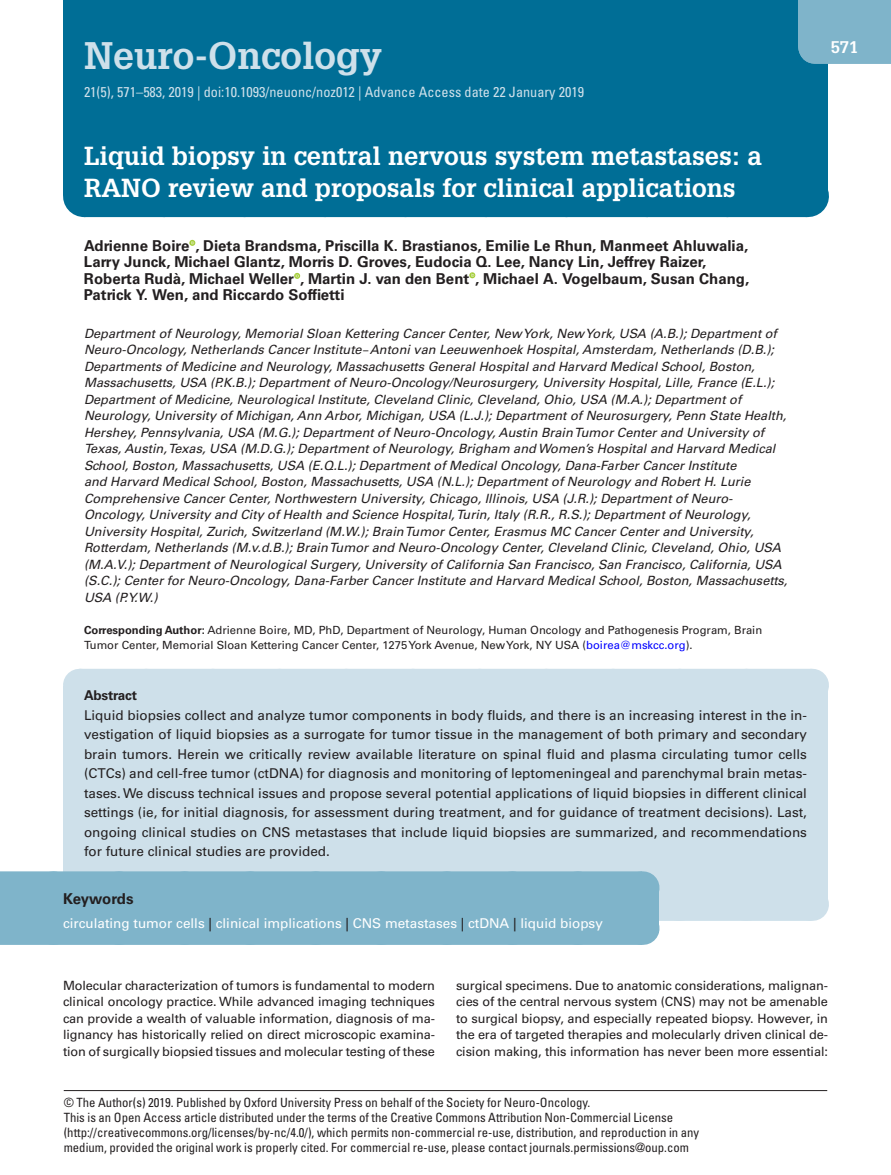
<style>
.page{position:relative;width:891px;height:1175px;background:#fff}
.page>*{position:absolute;margin:0;border:0;box-sizing:border-box;transform-origin:0 0}
.t1{font:700 37.5px "Glypha LT Std";color:#cee0ea}
.t2{font:700 25.5px/31.5px "Glypha LT Std";color:#fff}
.t3{font:700 16.5px "Glypha LT Std";color:#fff}
.t4{font:700 15px/16.5px "Univers LT Std";color:#231f20}
.t5{font:condensed 14.25px "Univers LT Std";color:#cee0ea}
.t6{font:13.5px/19.5px "Univers LT Std";color:#231f20;text-align:justify}
.t7{font:13.5px "Univers LT Std";color:#fff}
.t8{font:700 13.5px "Univers LT Std";letter-spacing:-.015em;color:#231f20}
.t9{font:italic 12.75px/16.5px "Univers LT Std";color:#231f20}
.t10{font:12.75px/16.5px "Univers LT Std";letter-spacing:-.01em;color:#231f20;text-align:justify}
.t11{font:condensed 12.75px/15px "Univers LT Std";color:#231f20}
.t12{font:11.25px/15px "Univers LT Std";color:#231f20}
.s1{font-family:"Gandhari Unicode";font-style:normal}
.s2{font-weight:700}
.s3{color:#00f}
.s4{color:#231f20}
</style>
<div class="page">
<div style="left:63px;top:0;width:765px;height:166px;background:#006e96"></div>
<hr style="left:64px;top:1090px;width:763px;height:1px;background:#231f20">
<div style="left:798px;top:0;width:93px;height:64px;background:#7fb4ca"></div>
<div style="left:63px;top:162px;width:765px;height:33px;background:#006e96"></div>
<div style="left:84px;top:175px;width:723px;height:42px;background:#006e96"></div>
<hr style="left:807px;top:175px;width:1px;height:42px;background:#006e96">
<div style="left:63px;top:686px;width:765px;height:18px;background:#cee0ea"></div>
<div style="left:80px;top:669px;width:732px;height:33px;background:#cee0ea"></div>
<hr style="left:812px;top:669px;width:1px;height:33px;background:#cee0ea">
<div style="left:63px;top:704px;width:765px;height:201px;background:#cee0ea"></div>
<div style="left:80px;top:888px;width:732px;height:33px;background:#cee0ea"></div>
<hr style="left:812px;top:888px;width:1px;height:33px;background:#cee0ea">
<div style="left:0;top:871px;width:642px;height:33px;background:#7fb4ca"></div>
<div style="left:0;top:905px;width:659px;height:27px;background:#7fb4ca"></div>
<div style="left:0;top:912px;width:642px;height:33px;background:#7fb4ca"></div>
<svg style="left:53px;top:871px;width:607px;height:74px"></svg>
<hr style="left:642px;top:912px;width:1px;height:33px;background:#7fb4ca">
<svg style="left:189px;top:240px;width:6px;height:6px"></svg>
<svg style="left:294px;top:273px;width:6px;height:6px"></svg>
<svg style="left:469px;top:272px;width:6px;height:6px"></svg>
<h1 class="t1" style="left:84px;top:32px;width:299px">Neuro-Oncology</h1>
<p class="t5" style="left:84px;top:83px;width:502px">21(5), 571–583, 2019 | doi:10.1093/neuonc/noz012 | Advance Access date 22 January 2019</p>
<h2 class="t2" style="left:84px;top:140px;width:680px">Liquid biopsy in central nervous system metastases: a<br>RANO review and proposals for clinical applications</h2>
<p class="t4" style="left:84px;top:237px;width:667px">Adrienne Boire , Dieta Brandsma, Priscilla K. Brastianos, Emilie Le Rhun, Manmeet Ahluwalia, Larry Junck, Michael Glantz, Morris D. Groves, Eudocia Q. Lee, Nancy Lin, Jeffrey Raizer, Roberta Rudà, Michael Weller , Martin J. van den Bent , Michael A. Vogelbaum, Susan Chang, Patrick Y. Wen, and Riccardo Soffietti</p>
<p class="t9" style="left:84px;top:325px;width:705px">Department of Neurology, Memorial Sloan Kettering Cancer Center, New York, New York, USA (A.B.); Department of Neuro-Oncology, Netherlands Cancer Institute<span class="s1">‒</span>Antoni van Leeuwenhoek Hospital, Amsterdam, Netherlands (D.B.); Departments of Medicine and Neurology, Massachusetts General Hospital and Harvard Medical School, Boston, Massachusetts, USA (P.K.B.); Department of Neuro-Oncology/Neurosurgery, University Hospital, Lille, France (E.L.); Department of Medicine, Neurological Institute, Cleveland Clinic, Cleveland, Ohio, USA (M.A.); Department of Neurology, University of Michigan, Ann Arbor, Michigan, USA (L.J.); Department of Neurosurgery, Penn State Health, Hershey, Pennsylvania, USA (M.G.); Department of Neuro-Oncology, Austin Brain Tumor Center and University of Texas, Austin, Texas, USA (M.D.G.); Department of Neurology, Brigham and Women’s Hospital and Harvard Medical School, Boston, Massachusetts, USA (E.Q.L.); Department of Medical Oncology, Dana-Farber Cancer Institute<br>and Harvard Medical School, Boston, Massachusetts, USA (N.L.); Department of Neurology and Robert H. Lurie Comprehensive Cancer Center, Northwestern University, Chicago, Illinois, USA (J.R.); Department of Neuro-Oncology, University and City of Health and Science Hospital, Turin, Italy (R.R., R.S.); Department of Neurology, University Hospital, Zurich, Switzerland (M.W.); Brain Tumor Center, Erasmus MC Cancer Center and University, Rotterdam, Netherlands (M.v.d.B.); Brain Tumor and Neuro-Oncology Center, Cleveland Clinic, Cleveland, Ohio, USA (M.A.V.); Department of Neurological Surgery, University of California San Francisco, San Francisco, California, USA (S.C.); Center for Neuro-Oncology, Dana-Farber Cancer Institute and Harvard Medical School, Boston, Massachusetts, USA (P.Y.W.)</p>
<p class="t12" style="left:84px;top:623px;width:680px"><span class="s2">Corresponding Author:</span> Adrienne Boire, MD, PhD, Department of Neurology, Human Oncology and Pathogenesis Program, Brain<br>Tumor Center, Memorial Sloan Kettering Cancer Center, 1275 York Avenue, New York, NY USA (<span class="s3">boirea@mskcc.org</span>).</p>
<p class="t8" style="left:84px;top:687px;width:55px">Abstract</p>
<p class="t6" style="left:84px;top:705px;width:725px">Liquid biopsies collect and analyze tumor components in body fluids, and there is an increasing interest in the in&shy;vestigation of liquid biopsies as a surrogate for tumor tissue in the management of both primary and secondary brain tumors. Herein we critically review available literature on spinal fluid and plasma circulating tumor cells (CTCs) and cell-free tumor (ctDNA) for diagnosis and monitoring of leptomeningeal and parenchymal brain metas&shy;tases. We discuss technical issues and propose several potential applications of liquid biopsies in different clinical settings (ie, for initial diagnosis, for assessment during treatment, and for guidance of treatment decisions). Last, ongoing clinical studies on CNS metastases that include liquid biopsies are summarized, and recommendations for future clinical studies are provided.</p>
<p class="t4" style="left:63px;top:891px;width:72px">Keywords</p>
<p class="t7" style="left:63px;top:915px;width:541px">circulating tumor cells <span class="s4">|</span> clinical implications <span class="s4">|</span> CNS metastases <span class="s4">|</span> ctDNA <span class="s4">|</span> liquid biopsy</p>
<p class="t3" style="left:831px;top:37px;width:29px">571</p>
<p class="t10" style="left:63px;top:977px;width:374px">Molecular characterization of tumors is fundamental to modern clinical oncology practice. While advanced imaging techniques can provide a wealth of valuable information, diagnosis of ma&shy;lignancy has historically relied on direct microscopic examina&shy;tion of surgically biopsied tissues and molecular testing of these</p>
<p class="t10" style="left:456px;top:977px;width:374px">surgical specimens. Due to anatomic considerations, malignan&shy;cies of the central nervous system (CNS) may not be amenable to surgical biopsy, and especially repeated biopsy. However, in the era of targeted therapies and molecularly driven clinical de&shy;cision making, this information has never been more essential:</p>
<p class="t11" style="left:64px;top:1095px;width:637px">© The Author(s) 2019. Published by Oxford University Press on behalf of the Society for Neuro-Oncology.<br>This is an Open Access article distributed under the terms of the Creative Commons Attribution Non-Commercial License (http://creativecommons.org/licenses/by-nc/4.0/), which permits non-commercial re-use, distribution, and reproduction in any medium, provided the original work is properly cited. For commercial re-use, please contact journals.permissions@oup.com</p>
</div>
